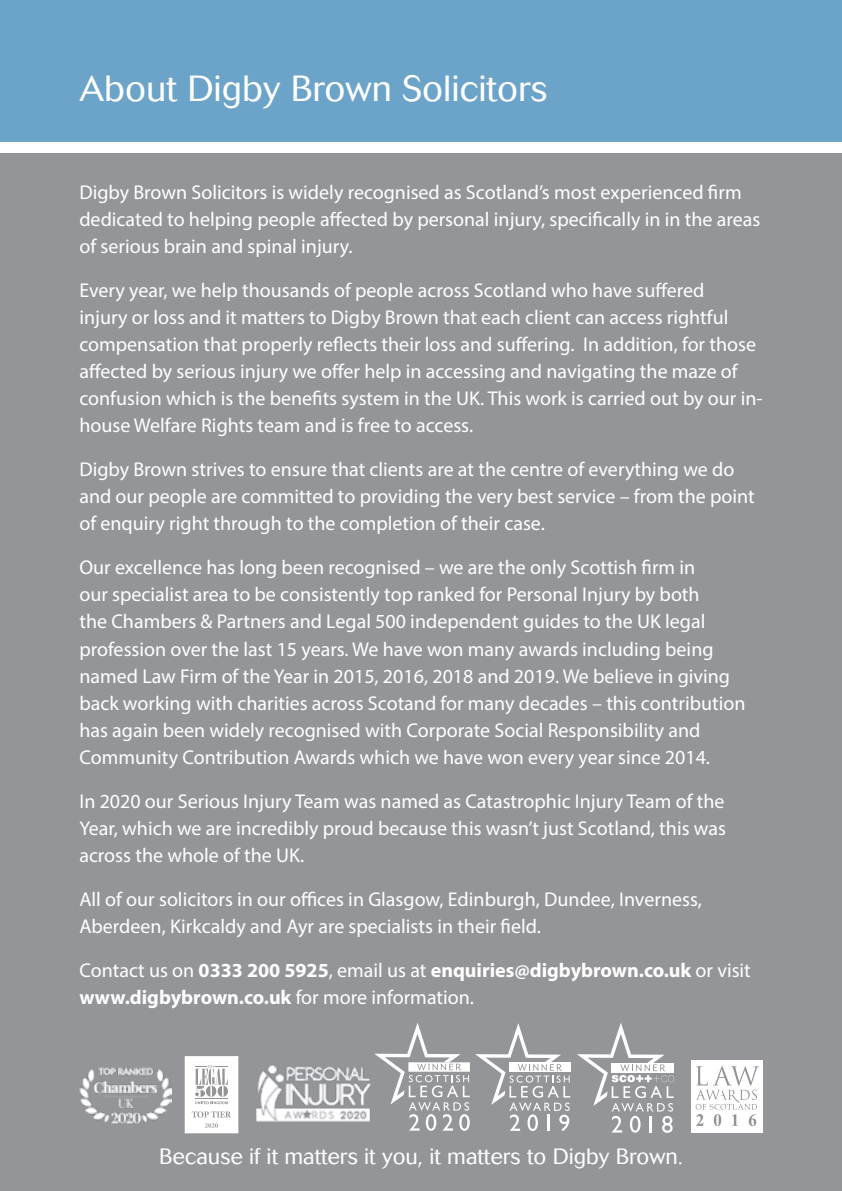
<style>
.page{position:relative;width:842px;height:1191px;background:#fff}
.page>*{position:absolute;margin:0;border:0;box-sizing:border-box;transform-origin:0 0}
.t1{font:300 36px "Cosmos BQ";color:#fff}
.t2{font:300 22px "Cosmos BQ";color:#fff}
.t3{font:20px/27px "Myriad Pro";color:#fff}
.t4{font:700 20px/27px "Myriad Pro";color:#fff}
.s1{font-weight:400}
</style>
<div class="page">
<div style="left:0;top:0;width:842px;height:142px;background:#6ca4c9"></div>
<div style="left:0;top:153px;width:842px;height:1038px;background:#939598"></div>
<div style="left:691px;top:1060px;width:72px;height:72px;background:#fff"></div>
<svg style="left:696px;top:1066px;width:63px;height:60px"></svg>
<img style="left:79px;top:1067px;width:93px;height:57px">
<div style="left:185px;top:1056px;width:53px;height:77px;background:#fff"></div>
<svg style="left:195px;top:1064px;width:33px;height:40px"></svg>
<svg style="left:205px;top:1123px;width:13px;height:4px"></svg>
<svg style="left:192px;top:1111px;width:39px;height:6px"></svg>
<svg style="left:577px;top:1023px;width:97px;height:109px"></svg>
<svg style="left:374px;top:1023px;width:196px;height:108px"></svg>
<img style="left:256px;top:1065px;width:115px;height:57px">
<h1 class="t1" style="left:79px;top:68px;width:469px">About Digby Brown Solicitors</h1>
<p class="t3" style="left:79px;top:179px;width:682px">Digby Brown Solicitors is widely recognised as Scotland’s most experienced firm dedicated to helping people affected by personal injury, specifically in in the areas of serious brain and spinal injury.</p>
<p class="t3" style="left:79px;top:277px;width:685px">Every year, we help thousands of people across Scotland who have suffered<br>injury or loss and it matters to Digby Brown that each client can access rightful compensation that properly reflects their loss and suffering. In addition, for those affected by serious injury we offer help in accessing and navigating the maze of confusion which is the benefits system in the UK. This work is carried out by our in&shy;house Welfare Rights team and is free to access.</p>
<p class="t3" style="left:79px;top:456px;width:677px">Digby Brown strives to ensure that clients are at the centre of everything we do and our people are committed to providing the very best service – from the point of enquiry right through to the completion of their case.</p>
<p class="t3" style="left:79px;top:554px;width:668px">Our excellence has long been recognised – we are the only Scottish firm in<br>our specialist area to be consistently top ranked for Personal Injury by both<br>the Chambers &amp; Partners and Legal 500 independent guides to the UK legal profession over the last 15 years. We have won many awards including being named Law Firm of the Year in 2015, 2016, 2018 and 2019. We believe in giving back working with charities across Scotand for many decades – this contribution has again been widely recognised with Corporate Social Responsibility and Community Contribution Awards which we have won every year since 2014.</p>
<p class="t3" style="left:79px;top:787px;width:648px;text-align:justify">In 2020 our Serious Injury Team was named as Catastrophic Injury Team of the Year, which we are incredibly proud because this wasn’t just Scotland, this was across the whole of the UK.</p>
<p class="t3" style="left:79px;top:885px;width:624px">All of our solicitors in our offices in Glasgow, Edinburgh, Dundee, Inverness,<br>Aberdeen, Kirkcaldy and Ayr are specialists in their field.</p>
<p class="t4" style="left:79px;top:955px;width:673px"><span class="s1">Contact us on</span> 0333 200 5925<span class="s1">, email us at</span> enquiries@digbybrown.co.uk <span class="s1">or visit </span>www.digbybrown.co.uk <span class="s1">for more information.</span></p>
<p class="t2" style="left:159px;top:1144px;width:525px">Because if it matters it you, it matters to Digby Brown.</p>
</div>
